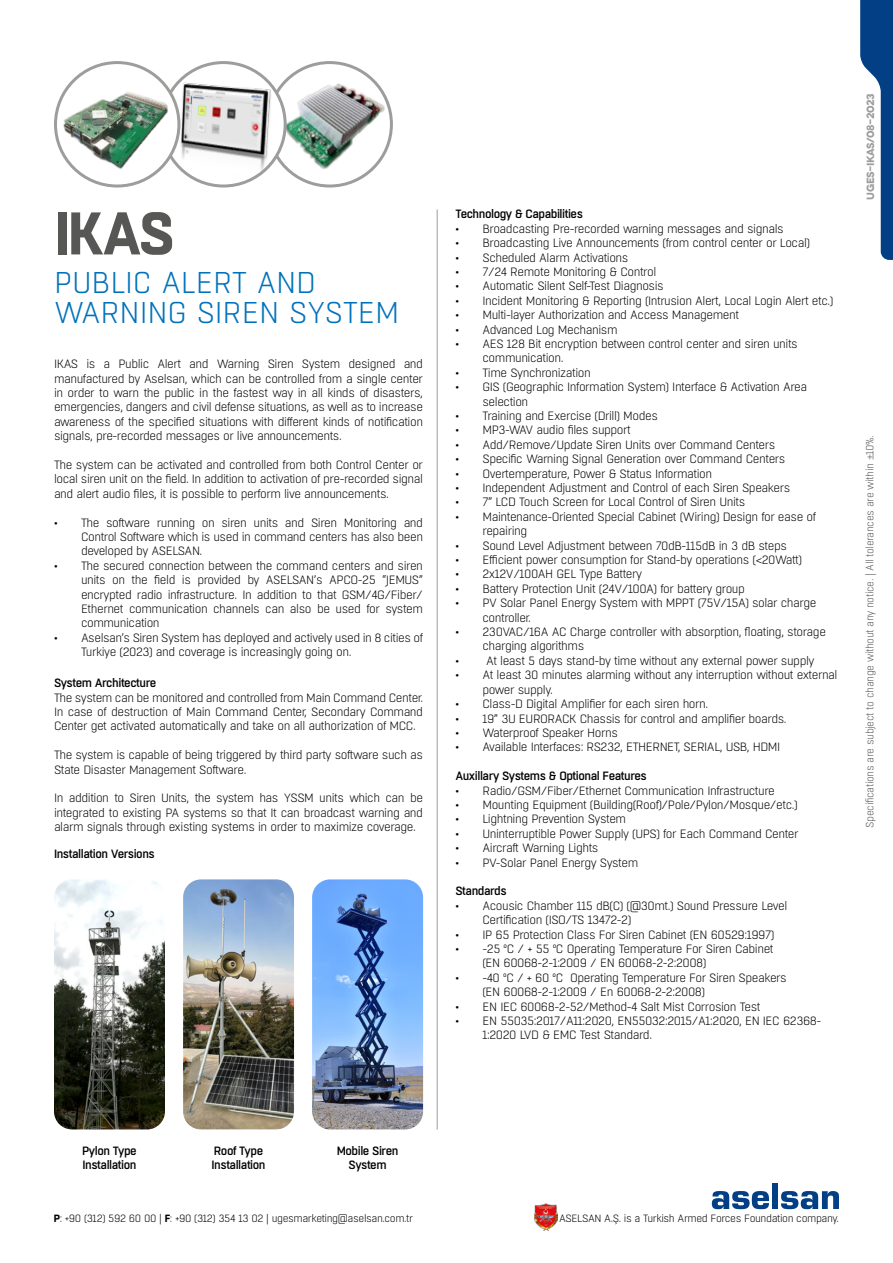
<style>
.page{position:relative;width:893px;height:1263px;background:#fff}
.page>*{position:absolute;margin:0;border:0;box-sizing:border-box;transform-origin:0 0}
.t1{font:700 60px "Boxed";color:#575756}
.t2{font:300 30px/30px "Boxed";letter-spacing:-.005em;color:#0072bb}
.t3{font:300 12px/14.4px "Boxed";letter-spacing:-.04em;color:#000}
.t4{font:500 12px/14.4px "Boxed";letter-spacing:-.04em;color:#000}
.t5{font:300 10.5px "Boxed";letter-spacing:-.04em;color:#000}
.t6{font:300 10.5px "Boxed";letter-spacing:-.04em;color:#575756}
.t7{font:700 10.5px "Novecentowide";letter-spacing:-.04em;color:#9d9d9c}
.s1{font-family:"Minion Pro";font-weight:400}
.s2{font-weight:700}
</style>
<div class="page">
<img style="left:534px;top:1203px;width:23px;height:28px">
<svg style="left:712px;top:1191px;width:57px;height:18px"></svg>
<div style="left:772px;top:1183px;width:6px;height:26px;background:#033f85"></div>
<svg style="left:781px;top:1191px;width:58px;height:18px"></svg>
<svg style="left:860px;top:0;width:33px;height:260px"></svg>
<hr style="left:437px;top:209px;width:1px;height:920px;background:#9d9d9c">
<img style="left:268px;top:71px;width:123px;height:115px">
<div style="left:266px;top:61px;width:127px;height:126px;border:3px solid #9d9d9c;border-radius:50%"></div>
<svg style="left:162px;top:63px;width:123px;height:123px"></svg>
<img style="left:175px;top:80px;width:100px;height:106px">
<div style="left:160px;top:61px;width:127px;height:126px;border:3px solid #9d9d9c;border-radius:50%"></div>
<div style="left:55px;top:63px;width:124px;height:123px;background:#fff;border-radius:50%"></div>
<img style="left:63px;top:90px;width:105px;height:80px">
<div style="left:54px;top:61px;width:126px;height:126px;border:3px solid #9d9d9c;border-radius:50%"></div>
<img style="left:54px;top:879px;width:111px;height:250px">
<img style="left:183px;top:879px;width:111px;height:250px">
<img style="left:312px;top:879px;width:111px;height:250px">
<h1 class="t1" style="left:54px;top:193px;width:122px">IKAS</h1>
<h2 class="t2" style="left:54px;top:268px;width:347px">PUBLIC ALERT AND<br>WARNING SIREN SYSTEM</h2>
<p class="t3" style="left:54px;top:357px;width:371px;text-align:justify">IKAS is a Public Alert and Warning Siren System designed and manufactured by Aselsan, which can be controlled from a single center in order to warn the public in the fastest way in all kinds of disasters, emergencies, dangers and civil defense situations, as well as to increase awareness of the specified situations with different kinds of notification signals, pre-recorded messages or live announcements.</p>
<p class="t3" style="left:54px;top:458px;width:371px;text-align:justify">The system can be activated and controlled from both Control Center or local siren unit on the field. In addition to activation of pre-recorded signal and alert audio files, it is possible to perform live announcements.</p>
<p class="t3" style="left:81px;top:515px;width:344px;text-align:justify;text-indent:-27px">• The software running on siren units and Siren Monitoring and Control Software which is used in command centers has also been developed by ASELSAN.</p>
<p class="t3" style="left:81px;top:559px;width:344px;text-align:justify;text-indent:-27px">• The secured connection between the command centers and siren units on the field is provided by ASELSAN’s APCO-25 “JEMUS” encrypted radio infrastructure. In addition to that GSM/4G/Fiber/ Ethernet communication channels can also be used for system communication</p>
<p class="t3" style="left:81px;top:631px;width:344px;text-indent:-27px">• Aselsan’s Siren System has deployed and actively used in 8 cities of<br>Turkiye (2023) and coverage is increasingly going on.</p>
<p class="t4" style="left:54px;top:676px;width:104px">System Architecture</p>
<p class="t3" style="left:54px;top:690px;width:371px;text-align:justify">The system can be monitored and controlled from Main Command Center.<br>In case of destruction of Main Command Center, Secondary Command Center get activated automatically and take on all authorization of MCC.</p>
<p class="t3" style="left:54px;top:748px;width:371px">The system is capable of being triggered by third party software such as<br>State Disaster Management Software.</p>
<p class="t3" style="left:54px;top:791px;width:371px;text-align:justify">In addition to Siren Units, the system has YSSM units which can be integrated to existing PA systems so that It can broadcast warning and alarm signals through existing systems in order to maximize coverage.</p>
<p class="t4" style="left:54px;top:847px;width:102px">Installation Versions</p>
<p class="t4" style="left:455px;top:207px;width:129px">Technology &amp; Capabilities</p>
<p class="t3" style="left:455px;top:222px;width:330px">• Broadcasting Pre-recorded warning messages and signals</p>
<p class="t3" style="left:455px;top:236px;width:356px">• Broadcasting Live Announcements (from control center or Local)</p>
<p class="t3" style="left:455px;top:250px;width:174px">• Scheduled Alarm Activations</p>
<p class="t3" style="left:455px;top:265px;width:202px">• 7/24 Remote Monitoring &amp; Control</p>
<p class="t3" style="left:455px;top:279px;width:210px">• Automatic Silent Self-Test Diagnosis</p>
<p class="t3" style="left:455px;top:294px;width:379px">• Incident Monitoring &amp; Reporting (Intrusion Alert, Local Login Alert etc.)</p>
<p class="t3" style="left:455px;top:308px;width:285px">• Multi-layer Authorization and Access Management</p>
<p class="t3" style="left:455px;top:322px;width:164px">• Advanced Log Mechanism</p>
<p class="t3" style="left:482px;top:337px;width:317px;text-indent:-27px">• AES 128 Bit encryption between control center and siren units communication.</p>
<p class="t3" style="left:455px;top:366px;width:137px">• Time Synchronization</p>
<p class="t3" style="left:482px;top:380px;width:326px;text-indent:-27px">• GIS (Geographic Information System) Interface &amp; Activation Area selection</p>
<p class="t3" style="left:455px;top:409px;width:204px">• Training and Exercise (Drill) Modes</p>
<p class="t3" style="left:455px;top:423px;width:177px">• MP3-WAV audio files support</p>
<p class="t3" style="left:455px;top:438px;width:321px">• Add/Remove/Update Siren Units over Command Centers</p>
<p class="t3" style="left:455px;top:452px;width:331px">• Specific Warning Signal Generation over Command Centers</p>
<p class="t3" style="left:455px;top:466px;width:258px">• Overtemperature, Power &amp; Status Information</p>
<p class="t3" style="left:455px;top:481px;width:336px">• Independent Adjustment and Control of each Siren Speakers</p>
<p class="t3" style="left:455px;top:495px;width:291px">• 7” LCD Touch Screen for Local Control of Siren Units</p>
<p class="t3" style="left:482px;top:510px;width:335px;text-indent:-27px">• Maintenance-Oriented Special Cabinet (Wiring) Design for ease of repairing</p>
<p class="t3" style="left:455px;top:538px;width:333px">• Sound Level Adjustment between 70dB-115dB in 3 dB steps</p>
<p class="t3" style="left:455px;top:553px;width:348px">• Efficient power consumption for Stand-by operations (&lt;20Watt)</p>
<p class="t3" style="left:455px;top:567px;width:188px">• 2x12V/100AH GEL Type Battery</p>
<p class="t3" style="left:455px;top:582px;width:291px">• Battery Protection Unit (24V/100A) for battery group</p>
<p class="t3" style="left:482px;top:596px;width:335px;text-indent:-27px">• PV Solar Panel Energy System with MPPT (75V/15A) solar charge controller.</p>
<p class="t3" style="left:482px;top:625px;width:345px;text-indent:-27px">• 230VAC/16A AC Charge controller with absorption, floating, storage charging algorithms</p>
<p class="t3" style="left:455px;top:654px;width:360px">• At least 5 days stand-by time without any external power supply</p>
<p class="t3" style="left:482px;top:668px;width:357px;text-indent:-27px">• At least 30 minutes alarming without any interruption without external power supply.</p>
<p class="t3" style="left:455px;top:697px;width:254px">• Class-D Digital Amplifier for each siren horn.</p>
<p class="t3" style="left:455px;top:711px;width:333px">• 19” 3U EURORACK Chassis for control and amplifier boards.</p>
<p class="t3" style="left:455px;top:726px;width:164px">• Waterproof Speaker Horns</p>
<p class="t3" style="left:455px;top:740px;width:326px">• Available Interfaces: RS232, ETHERNET, SERIAL, USB, HDMI</p>
<p class="t4" style="left:455px;top:769px;width:193px">Auxillary Systems &amp; Optional Features</p>
<p class="t3" style="left:455px;top:783px;width:321px">• Radio/GSM/Fiber/Ethernet Communication Infrastructure</p>
<p class="t3" style="left:455px;top:798px;width:344px">• Mounting Equipment (Building(Roof)/Pole/Pylon/Mosque/etc.)</p>
<p class="t3" style="left:455px;top:812px;width:172px">• Lightning Prevention System</p>
<p class="t3" style="left:455px;top:826px;width:345px">• Uninterruptible Power Supply (UPS) for Each Command Center</p>
<p class="t3" style="left:455px;top:841px;width:145px">• Aircraft Warning Lights</p>
<p class="t3" style="left:455px;top:855px;width:184px">• PV-Solar Panel Energy System</p>
<p class="t4" style="left:455px;top:884px;width:53px">Standards</p>
<p class="t3" style="left:482px;top:898px;width:306px;text-indent:-27px">• Acousic Chamber 115 dB(C) (@30mt.) Sound Pressure Level<br>Certification (ISO/TS 13472-2)</p>
<p class="t3" style="left:455px;top:927px;width:320px">• IP 65 Protection Class For Siren Cabinet (EN 60529:1997)</p>
<p class="t3" style="left:482px;top:942px;width:293px;text-indent:-27px">• -25 ºC / + 55 ºC Operating Temperature For Siren Cabinet (EN 60068-2-1:2009 / EN 60068-2-2:2008)</p>
<p class="t3" style="left:482px;top:970px;width:306px;text-indent:-27px">• -40 ºC / + 60 ºC Operating Temperature For Siren Speakers (EN 60068-2-1:2009 / En 60068-2-2:2008)</p>
<p class="t3" style="left:455px;top:999px;width:307px">• EN IEC 60068-2-52/Method-4 Salt Mist Corrosion Test</p>
<p class="t3" style="left:482px;top:1014px;width:340px;text-indent:-27px">• EN 55035:2017/A11:2020, EN55032:2015/A1:2020, EN IEC 62368-<br>1:2020 LVD &amp; EMC Test Standard.</p>
<p class="t7" style="left:864px;top:200px;width:108px;rotate:-90deg">UGES-IKAS/08-2023</p>
<p class="t6" style="left:863px;top:827px;width:394px;rotate:-90deg">Specifications are subject to change without any notice. | All tolerances are within <span class="s1">±</span>10%.</p>
<p class="t4" style="left:82px;top:1144px;width:56px">Pylon Type<br>Installation</p>
<p class="t4" style="left:212px;top:1144px;width:56px">Roof Type<br>Installation</p>
<p class="t4" style="left:337px;top:1144px;width:63px;text-align:center">Mobile Siren<br>System</p>
<p class="t5" style="left:54px;top:1212px;width:361px"><span class="s2">P</span>: +90 (312) 592 60 00 | <span class="s2">F</span>: +90 (312) 354 13 02 | ugesmarketing@aselsan.com.tr</p>
<p class="t5" style="left:559px;top:1212px;width:281px">ASELSAN A.Ş. is a Turkish Armed Forces Foundation company.</p>
</div>
